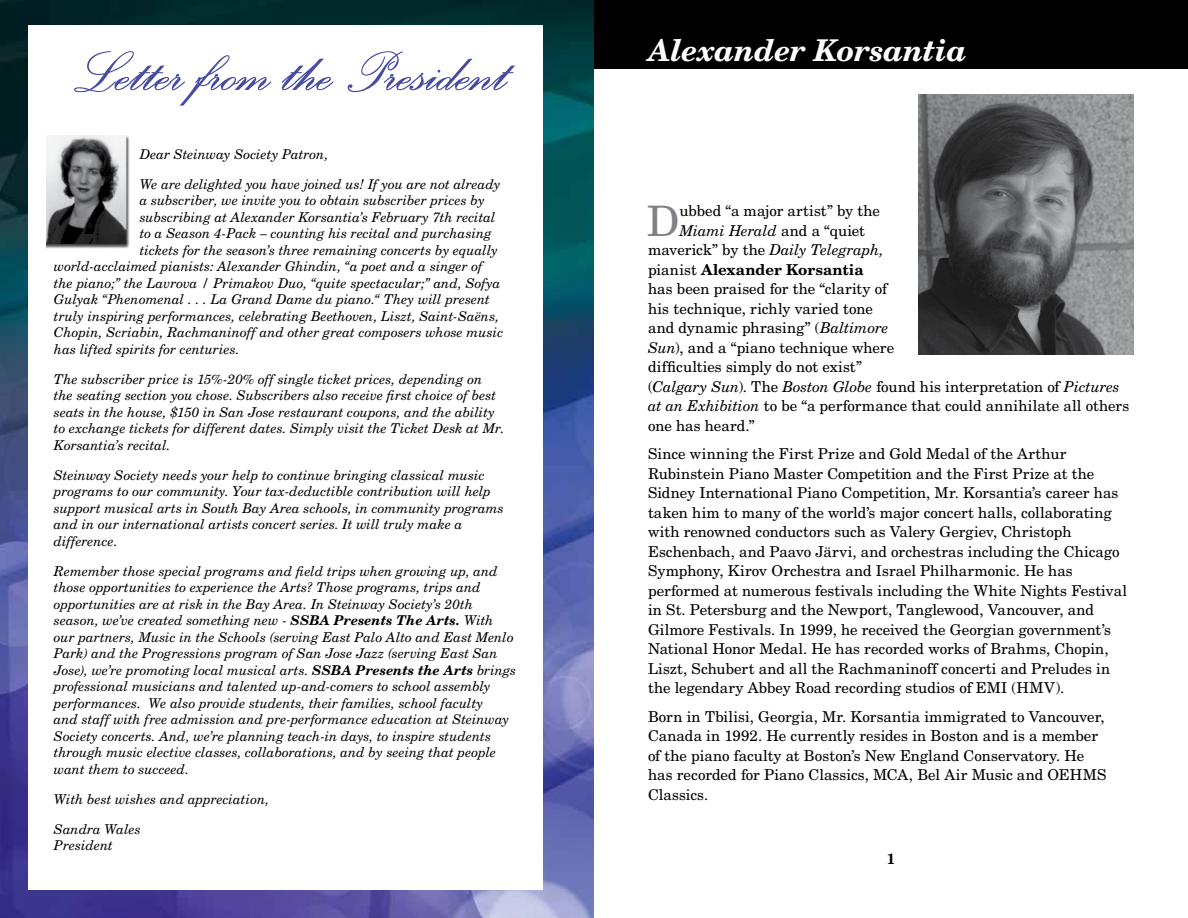
<style>
.page{position:relative;width:1188px;height:918px;background:#fff}
.page>*{position:absolute;margin:0;border:0;box-sizing:border-box;transform-origin:0 0}
.t1{font:600 72px "Palace Script MT Std";letter-spacing:-.005em;color:#474ca0}
.t2{font:42px "New Century Schlbk LT Std";color:#808285}
.t3{font:italic 700 30px "New Century Schlbk LT Std";letter-spacing:-.005em;color:#fff}
.t4{font:15px/19.5px "New Century Schlbk LT Std";letter-spacing:.005em;color:#000}
.t5{font:italic 15px "New Century Schlbk LT Std";letter-spacing:-.01em;color:#000}
.t6{font:700 15px "New Century Schlbk LT Std";color:#000}
.t7{font:italic 13.5px/16.5px "New Century Schlbk LT Std";color:#000}
.s1{font-weight:700}
.s2{font-style:normal}
.s3{font-weight:400}
.s4{font-style:italic}
</style>
<div class="page">
<img style="left:0;top:0;width:594px;height:918px">
<div style="left:594px;top:0;width:594px;height:68px;background:#000"></div>
<img style="left:918px;top:94px;width:216px;height:261px">
<div style="left:28px;top:26px;width:514px;height:864px;background:#fff"></div>
<img style="left:46px;top:135px;width:84px;height:114px">
<h1 class="t1" style="left:73px;top:36px;width:437px">Letter from the President</h1>
<p class="t7" style="left:140px;top:146px;width:190px">Dear Steinway Society Patron,</p>
<p class="t7" style="left:140px;top:176px;width:362px">We are delighted you have joined us! If you are not already</p>
<p class="t7" style="left:140px;top:192px;width:347px">a subscriber, we invite you to obtain subscriber prices by</p>
<p class="t7" style="left:140px;top:209px;width:358px">subscribing at Alexander Korsantia’s February 7th recital</p>
<p class="t7" style="left:140px;top:225px;width:354px">to a Season 4-Pack – counting his recital and purchasing</p>
<p class="t7" style="left:140px;top:242px;width:360px">tickets for the season’s three remaining concerts by equally</p>
<p class="t7" style="left:54px;top:258px;width:430px">world-acclaimed pianists: Alexander Ghindin, “a poet and a singer of</p>
<p class="t7" style="left:54px;top:275px;width:448px">the piano;” the Lavrova / Primakov Duo, “quite spectacular;” and, Sofya</p>
<p class="t7" style="left:54px;top:291px;width:438px">Gulyak “Phenomenal . . . La Grand Dame du piano.“ They will present</p>
<p class="t7" style="left:54px;top:308px;width:447px">truly inspiring performances, celebrating Beethoven, Liszt, Saint-Saëns,</p>
<p class="t7" style="left:54px;top:324px;width:451px">Chopin, Scriabin, Rachmaninoff and other great composers whose music</p>
<p class="t7" style="left:54px;top:341px;width:187px">has lifted spirits for centuries.</p>
<p class="t7" style="left:54px;top:371px;width:452px">The subscriber price is 15%-20% off single ticket prices, depending on the seating section you chose. Subscribers also receive first choice of best seats in the house, $150 in San Jose restaurant coupons, and the ability to exchange tickets for different dates. Simply visit the Ticket Desk at Mr.<br>Korsantia’s recital.</p>
<p class="t7" style="left:54px;top:467px;width:451px">Steinway Society needs your help to continue bringing classical music programs to our community. Your tax-deductible contribution will help support musical arts in South Bay Area schools, in community programs and in our international artists concert series. It will truly make a difference.</p>
<p class="t7" style="left:54px;top:563px;width:464px">Remember those special programs and field trips when growing up, and those opportunities to experience the Arts? Those programs, trips and opportunities are at risk in the Bay Area. In Steinway Society’s 20th season, we’ve created something new - <span class="s1">SSBA Presents The Arts.</span> With our partners, Music in the Schools (serving East Palo Alto and East Menlo Park) and the Progressions program of San Jose Jazz (serving East San Jose), we’re promoting local musical arts. <span class="s1">SSBA Presents the Arts</span> brings professional musicians and talented up-and-comers to school assembly performances. We also provide students, their families, school faculty<br>and staff with free admission and pre-performance education at Steinway Society concerts. And, we’re planning teach-in days, to inspire students through music elective classes, collaborations, and by seeing that people want them to succeed.</p>
<p class="t7" style="left:54px;top:791px;width:217px">With best wishes and appreciation,</p>
<p class="t7" style="left:54px;top:821px;width:88px">Sandra Wales<br>President</p>
<h3 class="t3" style="left:648px;top:31px;width:320px">Alexander Korsantia</h3>
<h2 class="t2" style="left:647px;top:195px;width:34px">D</h2>
<p class="t4" style="left:679px;top:201px;width:202px">ubbed “a major artist” by the</p>
<p class="t5" style="left:679px;top:221px;width:187px">Miami Herald <span class="s2">and a “quiet</span></p>
<p class="t5" style="left:648px;top:241px;width:237px"><span class="s2">maverick” by the</span> Daily Telegraph,</p>
<p class="t6" style="left:648px;top:260px;width:217px"><span class="s3">pianist</span> Alexander Korsantia</p>
<p class="t4" style="left:648px;top:279px;width:241px">has been praised for the “clarity of</p>
<p class="t4" style="left:648px;top:298px;width:227px">his technique, richly varied tone</p>
<p class="t4" style="left:648px;top:318px;width:242px">and dynamic phrasing” (<span class="s4">Baltimore</span></p>
<p class="t4" style="left:648px;top:337px;width:248px"><span class="s4">Sun</span>), and a “piano technique where</p>
<p class="t4" style="left:648px;top:357px;width:215px">difficulties simply do not exist”</p>
<p class="t4" style="left:648px;top:376px;width:473px">(<span class="s4">Calgary Sun</span>). The <span class="s4">Boston Globe</span> found his interpretation of <span class="s4">Pictures</span></p>
<p class="t4" style="left:648px;top:396px;width:483px"><span class="s4">at an Exhibition</span> to be “a performance that could annihilate all others</p>
<p class="t4" style="left:648px;top:415px;width:108px">one has heard.”</p>
<p class="t4" style="left:648px;top:444px;width:481px">Since winning the First Prize and Gold Medal of the Arthur Rubinstein Piano Master Competition and the First Prize at the Sidney International Piano Competition, Mr. Korsantia’s career has taken him to many of the world’s major concert halls, collaborating with renowned conductors such as Valery Gergiev, Christoph Eschenbach, and Paavo Järvi, and orchestras including the Chicago Symphony, Kirov Orchestra and Israel Philharmonic. He has performed at numerous festivals including the White Nights Festival in St. Petersburg and the Newport, Tanglewood, Vancouver, and Gilmore Festivals. In 1999, he received the Georgian government’s National Honor Medal. He has recorded works of Brahms, Chopin, Liszt, Schubert and all the Rachmaninoff concerti and Preludes in the legendary Abbey Road recording studios of EMI (HMV).</p>
<p class="t4" style="left:648px;top:706px;width:460px">Born in Tbilisi, Georgia, Mr. Korsantia immigrated to Vancouver, Canada in 1992. He currently resides in Boston and is a member of the piano faculty at Boston’s New England Conservatory. He has recorded for Piano Classics, MCA, Bel Air Music and OEHMS Classics.</p>
<p class="t6" style="left:887px;top:849px;width:10px">1</p>
</div>
